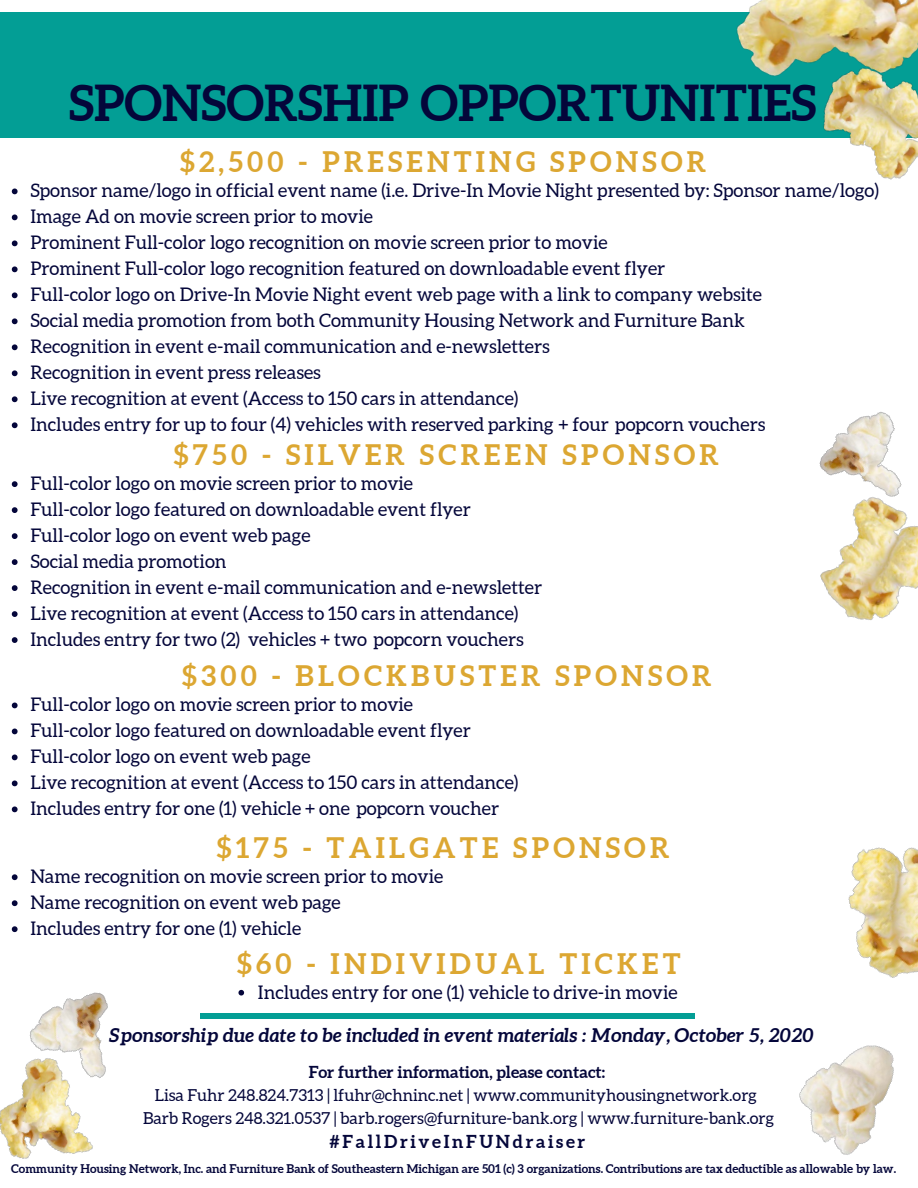
<style>
.page{position:relative;width:918px;height:1188px;background:#fff}
.page>*{position:absolute;margin:0;border:0;box-sizing:border-box;transform-origin:0 0}
.t1{font:700 49.5px "Aleo";color:#04063a}
.t2{font:700 28.35px "Aleo";letter-spacing:.15em;color:#dca732}
.t3{font:italic 700 19.2px "Aleo";color:#04063a}
.t4{font:18.75px/26px "Aleo";color:#04063a}
.t5{font:700 17.85px "Aleo";letter-spacing:.15em;color:#04063a}
.t6{font:16.5px/23px "Aleo";color:#04063a;text-align:center}
.t7{font:700 16.5px "Aleo";color:#04063a}
.t8{font:700 12px "Aleo";color:#04063a}
</style>
<div class="page">
<div style="left:0;top:12px;width:918px;height:126px;background:#039e95"></div>
<img style="left:0;top:1125px;width:93px;height:34px">
<img style="left:0;top:992px;width:108px;height:133px">
<img style="left:736px;top:0;width:37px;height:76px">
<img style="left:773px;top:0;width:145px;height:180px">
<img style="left:848px;top:847px;width:70px;height:118px">
<img style="left:799px;top:965px;width:119px;height:190px">
<svg style="left:238px;top:990px;width:6px;height:6px"></svg>
<svg style="left:12px;top:189px;width:6px;height:5px"></svg>
<svg style="left:12px;top:215px;width:6px;height:5px"></svg>
<svg style="left:12px;top:240px;width:6px;height:6px"></svg>
<svg style="left:12px;top:266px;width:6px;height:6px"></svg>
<svg style="left:12px;top:292px;width:6px;height:6px"></svg>
<svg style="left:12px;top:318px;width:6px;height:6px"></svg>
<svg style="left:12px;top:344px;width:6px;height:6px"></svg>
<svg style="left:12px;top:370px;width:6px;height:6px"></svg>
<svg style="left:12px;top:396px;width:6px;height:6px"></svg>
<svg style="left:12px;top:422px;width:6px;height:6px"></svg>
<svg style="left:12px;top:481px;width:6px;height:6px"></svg>
<svg style="left:12px;top:507px;width:6px;height:6px"></svg>
<svg style="left:12px;top:533px;width:6px;height:6px"></svg>
<svg style="left:12px;top:559px;width:6px;height:6px"></svg>
<svg style="left:12px;top:585px;width:6px;height:6px"></svg>
<svg style="left:12px;top:611px;width:6px;height:6px"></svg>
<svg style="left:12px;top:637px;width:6px;height:6px"></svg>
<svg style="left:12px;top:703px;width:6px;height:5px"></svg>
<svg style="left:12px;top:729px;width:6px;height:5px"></svg>
<svg style="left:12px;top:755px;width:6px;height:5px"></svg>
<svg style="left:12px;top:781px;width:6px;height:5px"></svg>
<svg style="left:12px;top:806px;width:6px;height:6px"></svg>
<svg style="left:12px;top:874px;width:6px;height:6px"></svg>
<svg style="left:12px;top:900px;width:6px;height:6px"></svg>
<svg style="left:12px;top:926px;width:6px;height:6px"></svg>
<div style="left:200px;top:1013px;width:495px;height:6px;background:#039e95"></div>
<img style="left:820px;top:549px;width:98px;height:71px">
<img style="left:819px;top:412px;width:99px;height:137px">
<h1 class="t1" style="left:69px;top:75px;width:749px">SPONSORSHIP OPPORTUNITIES</h1>
<h2 class="t2" style="left:180px;top:146px;width:528px">$2,500 - PRESENTING SPONSOR</h2>
<p class="t4" style="left:30px;top:177px;width:850px">Sponsor name/logo in official event name (i.e. Drive-In Movie Night presented by: Sponsor name/logo)<br>Image Ad on movie screen prior to movie<br>Prominent Full-color logo recognition on movie screen prior to movie<br>Prominent Full-color logo recognition featured on downloadable event flyer<br>Full-color logo on Drive-In Movie Night event web page with a link to company website<br>Social media promotion from both Community Housing Network and Furniture Bank<br>Recognition in event e-mail communication and e-newsletters<br>Recognition in event press releases<br>Live recognition at event (Access to 150 cars in attendance)<br>Includes entry for up to four (4) vehicles with reserved parking + four popcorn vouchers</p>
<h2 class="t2" style="left:174px;top:438px;width:547px">$750 - SILVER SCREEN SPONSOR</h2>
<p class="t4" style="left:30px;top:470px;width:513px">Full-color logo on movie screen prior to movie<br>Full-color logo featured on downloadable event flyer Full-color logo on event web page<br>Social media promotion<br>Recognition in event e-mail communication and e-newsletter Live recognition at event (Access to 150 cars in attendance)<br>Includes entry for two (2) vehicles + two popcorn vouchers</p>
<h2 class="t2" style="left:182px;top:660px;width:531px">$300 - BLOCKBUSTER SPONSOR</h2>
<p class="t4" style="left:30px;top:692px;width:490px">Full-color logo on movie screen prior to movie<br>Full-color logo featured on downloadable event flyer Full-color logo on event web page<br>Live recognition at event (Access to 150 cars in attendance)<br>Includes entry for one (1) vehicle + one popcorn voucher</p>
<h2 class="t2" style="left:217px;top:831px;width:454px">$175 - TAILGATE SPONSOR</h2>
<p class="t4" style="left:30px;top:863px;width:414px">Name recognition on movie screen prior to movie<br>Name recognition on event web page<br>Includes entry for one (1) vehicle</p>
<h2 class="t2" style="left:237px;top:947px;width:445px">$60 - INDIVIDUAL TICKET</h2>
<p class="t4" style="left:258px;top:979px;width:421px">Includes entry for one (1) vehicle to drive-in movie</p>
<p class="t3" style="left:109px;top:1024px;width:706px">Sponsorship due date to be included in event materials : Monday, October 5, 2020</p>
<p class="t7" style="left:309px;top:1063px;width:298px">For further information, please contact:</p>
<p class="t6" style="left:143px;top:1084px;width:632px">Lisa Fuhr 248.824.7313 | lfuhr@chninc.net | www.communityhousingnetwork.org<br>Barb Rogers 248.321.0537 | barb.rogers@furniture-bank.org | www.furniture-bank.org</p>
<p class="t5" style="left:330px;top:1131px;width:257px">#FallDriveInFUNdraiser</p>
<p class="t8" style="left:11px;top:1162px;width:886px">Community Housing Network, Inc. and Furniture Bank of Southeastern Michigan are 501 (c) 3 organizations. Contributions are tax deductible as allowable by law.</p>
</div>
